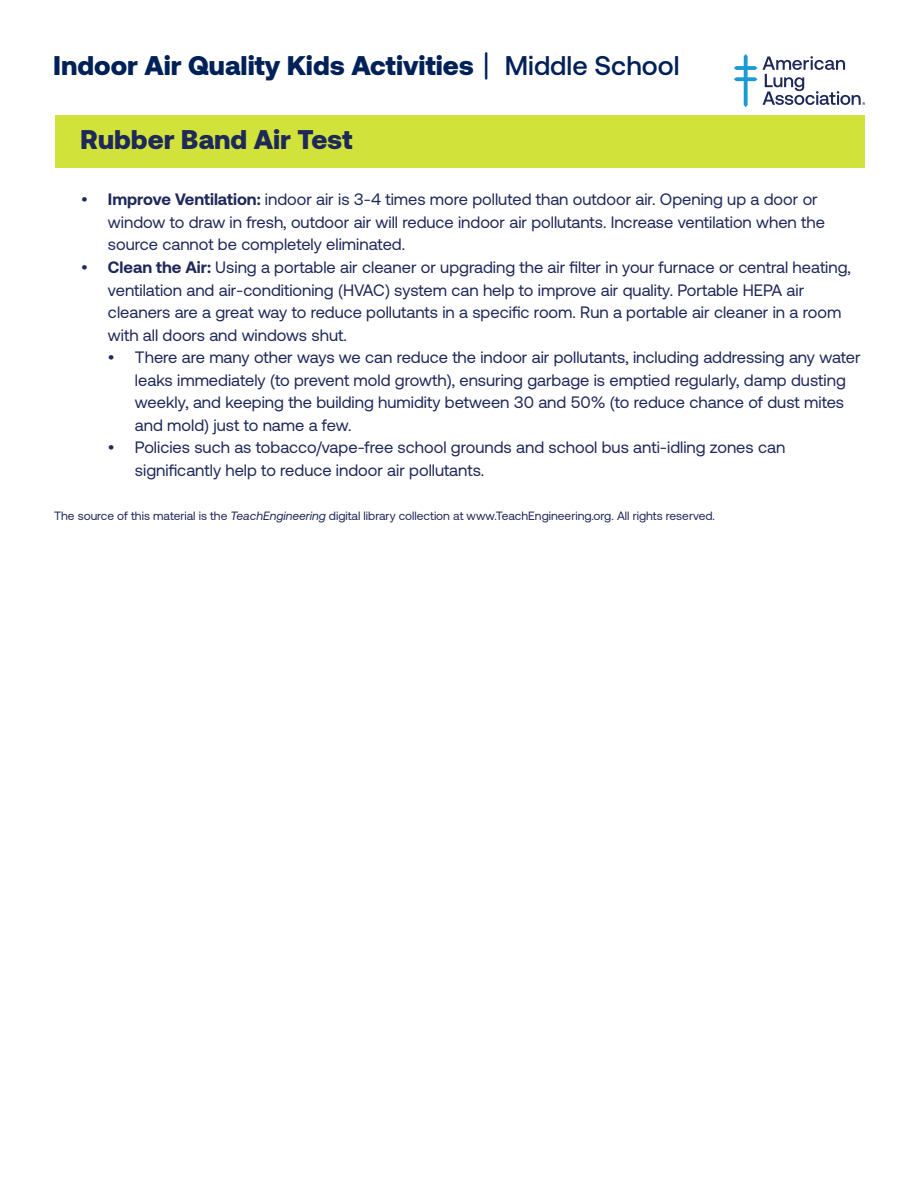
<style>
.page{position:relative;width:918px;height:1188px;background:#fff}
.page>*{position:absolute;margin:0;border:0;box-sizing:border-box;transform-origin:0 0}
.t1{font:900 27px "Aeonik";color:#002158}
.t2{font:900 27px "Aeonik";color:#1e2859}
.t3{font:16.5px/22.5px "Aeonik";color:#1e2859}
.t4{font:12px "Aeonik";color:#1e2859}
.s1{font-family:"Comic Sans MS";font-weight:400}
.s2{font-weight:500}
.s3{font-weight:700}
.s4{font-style:italic}
</style>
<div class="page">
<div style="left:55px;top:115px;width:810px;height:53px;background:#d1e33b"></div>
<svg style="left:734px;top:54px;width:131px;height:53px"></svg>
<h1 class="t1" style="left:53px;top:50px;width:628px">Indoor Air Quality Kids Activities <span class="s1">|</span> <span class="s2">Middle School</span></h1>
<h1 class="t2" style="left:80px;top:124px;width:274px">Rubber Band Air Test</h1>
<p class="t3" style="left:108px;top:189px;width:718px;text-indent:-27px">• <span class="s3">Improve Ventilation:</span> indoor air is 3-4 times more polluted than outdoor air. Opening up a door or window to draw in fresh, outdoor air will reduce indoor air pollutants. Increase ventilation when the source cannot be completely eliminated.</p>
<p class="t3" style="left:108px;top:256px;width:745px;text-indent:-27px">• <span class="s3">Clean the Air:</span> Using a portable air cleaner or upgrading the air filter in your furnace or central heating, ventilation and air-conditioning (HVAC) system can help to improve air quality. Portable HEPA air cleaners are a great way to reduce pollutants in a specific room. Run a portable air cleaner in a room with all doors and windows shut.</p>
<p class="t3" style="left:135px;top:346px;width:727px;text-indent:-27px">• There are many other ways we can reduce the indoor air pollutants, including addressing any water leaks immediately (to prevent mold growth), ensuring garbage is emptied regularly, damp dusting weekly, and keeping the building humidity between 30 and 50% (to reduce chance of dust mites and mold) just to name a few.</p>
<p class="t3" style="left:135px;top:436px;width:652px;text-indent:-27px">• Policies such as tobacco/vape-free school grounds and school bus anti-idling zones can significantly help to reduce indoor air pollutants.</p>
<p class="t4" style="left:54px;top:510px;width:663px">The source of this material is the <span class="s4">TeachEngineering</span> digital library collection at www.TeachEngineering.org. All rights reserved.</p>
</div>
